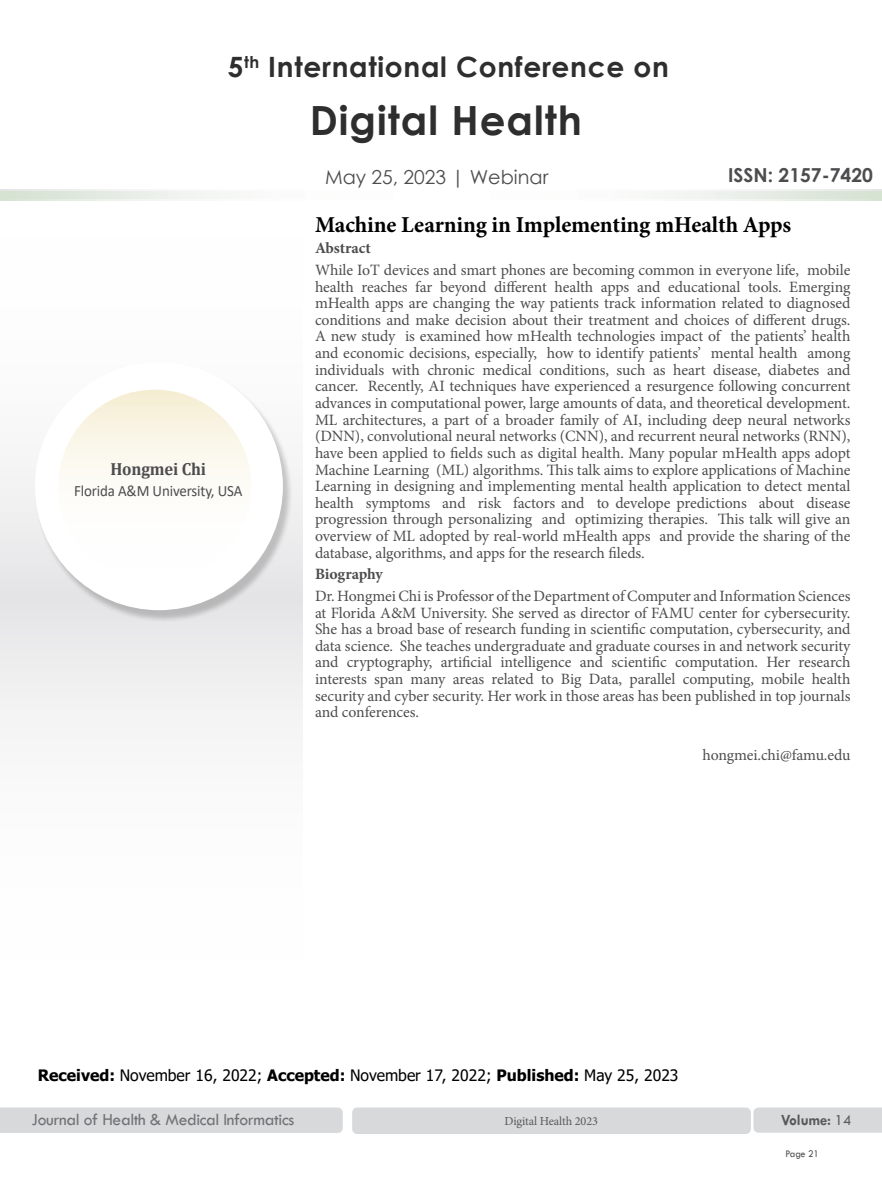
<style>
.page{position:relative;width:882px;height:1197px;background:#fff}
.page>*{position:absolute;margin:0;border:0;box-sizing:border-box;transform-origin:0 0}
.t1{font:700 40.25px "Century Gothic";letter-spacing:.025em;color:#2e2e2f}
.t2{font:700 28px "Century Gothic";letter-spacing:.025em;color:#2e2e2f}
.t3{font:700 22.75px "Minion Pro";letter-spacing:-.005em;color:#000}
.t4{font:19.25px "Century Gothic";color:#4d4d4f}
.t5{font:700 19.25px "Century Gothic";color:#4d4d4f}
.t6{font:17.5px "Tw Cen";letter-spacing:-.02em;color:#717275}
.t7{font:700 17.5px "Cambria";letter-spacing:-.01em;color:#4d4d4f;scale:.95 1}
.t8{font:15.75px/16.6px "Minion Pro";letter-spacing:-.01em;color:#4d4d4f;text-align:justify}
.t9{font:15.75px "Tahoma";color:#000}
.t10{font:15.75px "Calibri";letter-spacing:-.01em;color:#4d4d4f;scale:.95 1}
.t11{font:700 15.75px "Minion Pro";letter-spacing:-.005em;color:#4d4d4f}
.t12{font:700 15.75px "Tw Cen";letter-spacing:-.01em;color:#58595b;scale:.95 1}
.t13{font:12.25px "Minion Pro";letter-spacing:-.01em;color:#58595b}
.t14{font:10.5px "Tw Cen";letter-spacing:-.02em;color:#4d4d4f;scale:.95 1}
.s1{font-weight:700}
.s2{font-weight:400}
</style>
<div class="page">
<svg style="left:0;top:189px;width:882px;height:3px"></svg>
<div style="left:0;top:597px;width:302px;height:393px;background:linear-gradient(to bottom,#eaeaeb,#fff)"></div>
<div style="left:0;top:205px;width:302px;height:392px;background:linear-gradient(to bottom,#fff,#eaeaeb)"></div>
<div style="left:0;top:1108px;width:343px;height:25px;background:#d7d9da"></div>
<div style="left:352px;top:1108px;width:399px;height:26px;background:#d7d9da;border-radius:5px"></div>
<div style="left:753px;top:1108px;width:129px;height:25px;background:#d7d9da"></div>
<svg style="left:0;top:192px;width:882px;height:9px;fill:#f6f8f5"></svg>
<div style="left:35px;top:364px;width:257px;height:258px;background:#000;opacity:.2"></div>
<div style="left:35px;top:362px;width:248px;height:248px;background:#fff;border-radius:50%"></div>
<div style="left:58px;top:390px;width:193px;height:193px;background:linear-gradient(to bottom,#f7f1db,#fff);border-radius:50%"></div>
<h2 class="t2" style="left:228px;top:46px;width:443px">5<sup>th</sup> International Conference on</h2>
<h1 class="t1" style="left:310px;top:90px;width:274px">Digital Health</h1>
<p class="t7" style="left:110px;top:457px;width:102px">Hongmei Chi</p>
<p class="t10" style="left:74px;top:480px;width:179px">Florida A&amp;M University, USA</p>
<p class="t4" style="left:325px;top:164px;width:225px">May 25, 2023 | Webinar</p>
<p class="t5" style="left:728px;top:161px;width:146px">ISSN: 2157-7420</p>
<h3 class="t3" style="left:315px;top:208px;width:478px">Machine Learning in Implementing mHealth Apps</h3>
<p class="t11" style="left:315px;top:237px;width:57px">Abstract</p>
<p class="t8" style="left:315px;top:262px;width:537px">While IoT devices and smart phones are becoming common in everyone life, mobile health reaches far beyond different health apps and educational tools. Emerging mHealth apps are changing the way patients track information related to diagnosed conditions and make decision about their treatment and choices of different drugs.<br>A new study is examined how mHealth technologies impact of the patients’ health and economic decisions, especially, how to identify patients’ mental health among individuals with chronic medical conditions, such as heart disease, diabetes and cancer. Recently, AI techniques have experienced a resurgence following concurrent advances in computational power, large amounts of data, and theoretical development.<br>ML architectures, a part of a broader family of AI, including deep neural networks (DNN), convolutional neural networks (CNN), and recurrent neural networks (RNN), have been applied to fields such as digital health. Many popular mHealth apps adopt Machine Learning (ML) algorithms. This talk aims to explore applications of Machine Learning in designing and implementing mental health application to detect mental health symptoms and risk factors and to develope predictions about disease progression through personalizing and optimizing therapies. This talk will give an overview of ML adopted by real-world mHealth apps and provide the sharing of the database, algorithms, and apps for the research fileds.</p>
<p class="t11" style="left:315px;top:563px;width:69px">Biography</p>
<p class="t8" style="left:315px;top:588px;width:537px">Dr. Hongmei Chi is Professor of the Department of Computer and Information Sciences at Florida A&amp;M University. She served as director of FAMU center for cybersecurity.<br>She has a broad base of research funding in scientific computation, cybersecurity, and data science. She teaches undergraduate and graduate courses in and network security and cryptography, artificial intelligence and scientific computation. Her research interests span many areas related to Big Data, parallel computing, mobile health security and cyber security. Her work in those areas has been published in top journals and conferences.</p>
<p class="t8" style="left:702px;top:747px;width:150px">hongmei.chi@famu.edu</p>
<p class="t9" style="left:38px;top:1065px;width:642px"><span class="s1">Received:</span> November 16, 2022; <span class="s1">Accepted:</span> November 17, 2022; <span class="s1">Published:</span> May 25, 2023</p>
<p class="t6" style="left:32px;top:1109px;width:264px">Journal of Health &amp; Medical Informatics</p>
<p class="t13" style="left:504px;top:1113px;width:95px">Digital Health 2023</p>
<p class="t12" style="left:781px;top:1111px;width:75px">Volume: <span class="s2">14</span></p>
<p class="t14" style="left:786px;top:1147px;width:37px">Page 21</p>
</div>
